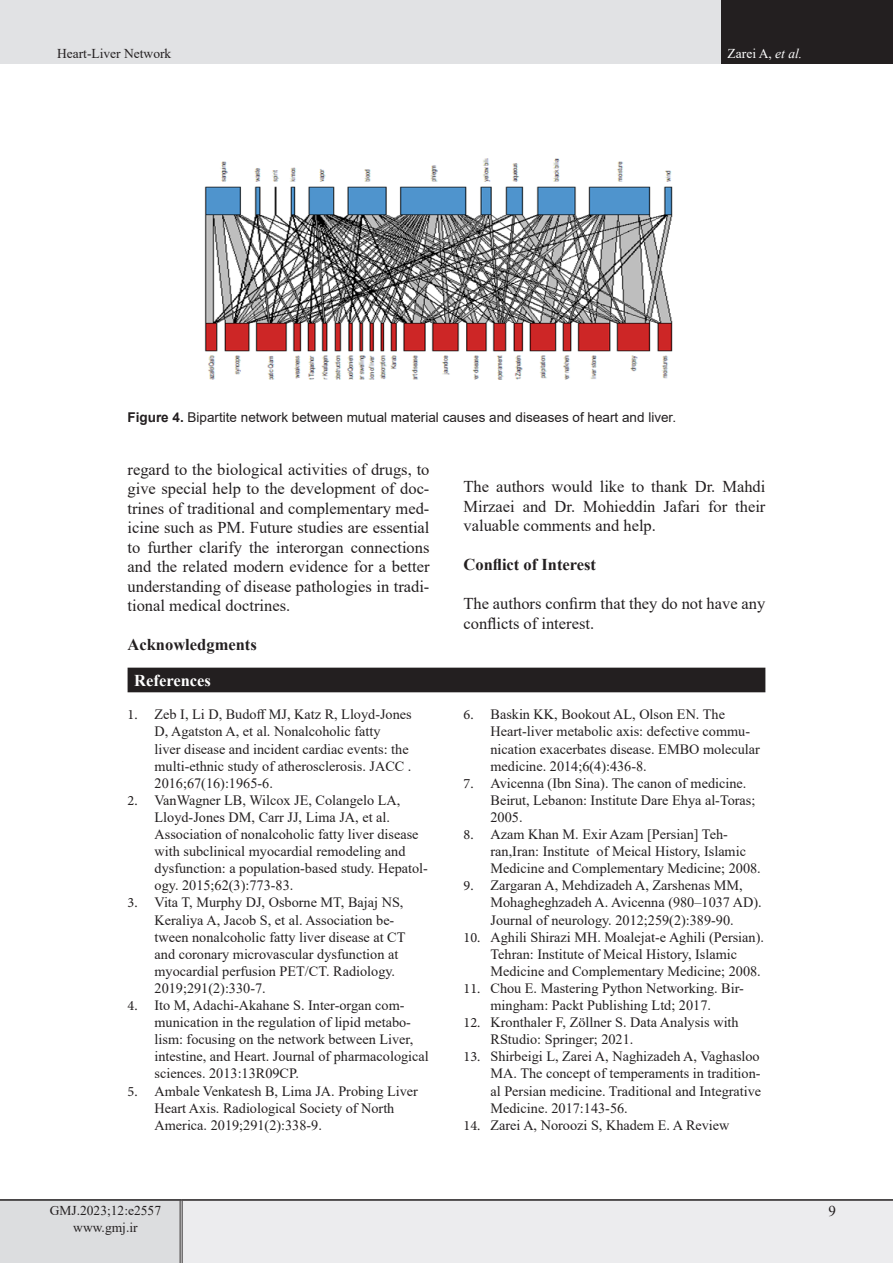
<style>
.page{position:relative;width:893px;height:1263px;background:#fff}
.page>*{position:absolute;margin:0;border:0;box-sizing:border-box;transform-origin:0 0}
.List_Paragraph{font:16.5px/19.5px "Times New Roman";color:#231f20;text-align:justify}
.List_Paragraph-2{font:700 16.5px "Times New Roman";color:#231f20}
.t1{font:700 16.5px "Times New Roman";color:#fff}
.t2{font:15px "Times New Roman";color:#231f20}
.t3{font:14.25px/17.1px "Times New Roman";color:#231f20}
.ttttitle{font:13.5px "Arial";color:#231f20}
.eeeeeeeeeeee{font:13.5px "Times New Roman";color:#231f20}
.t4{font:13.5px "Times New Roman";color:#fff}
.s1{font-style:italic}
.s2{font-weight:700}
.s3{font-family:"Minion Pro"}
</style>
<div class="page">
<img style="left:204px;top:158px;width:469px;height:222px">
<div style="left:0;top:0;width:722px;height:64px;background:#e1e2e4"></div>
<div style="left:722px;top:0;width:171px;height:64px;background:#231f20"></div>
<div style="left:0;top:1200px;width:181px;height:63px;background:#dcdddf"></div>
<div style="left:181px;top:1200px;width:712px;height:63px;background:#ececee"></div>
<hr style="left:180px;top:1201px;width:3px;height:62px;background:#fff">
<hr style="left:180px;top:1201px;width:1px;height:62px;background:#231f20">
<hr style="left:182px;top:1201px;width:1px;height:62px;background:#231f20">
<hr style="left:0;top:1199px;width:181px;height:2px;background:#231f20">
<hr style="left:181px;top:1199px;width:712px;height:2px;background:#231f20">
<div style="left:128px;top:668px;width:637px;height:23px;background:#231f20"></div>
<hr style="left:128px;top:691px;width:637px;height:1px;background:#231f20">
<p class="eeeeeeeeeeee" style="left:57px;top:44px;width:116px">Heart-Liver Network</p>
<p class="t4" style="left:728px;top:44px;width:76px">Zarei A, <span class="s1">et al.</span></p>
<p class="ttttitle" style="left:128px;top:408px;width:550px"><span class="s2">Figure 4.</span> Bipartite network between mutual material causes and diseases of heart and liver.</p>
<p class="List_Paragraph" style="left:128px;top:459px;width:303px">regard to the biological activities of drugs, to give special help to the development of doc&shy;trines of traditional and complementary med&shy;icine such as PM. Future studies are essential to further clarify the interorgan connections and the related modern evidence for a better understanding of disease pathologies in tradi&shy;tional medical doctrines.</p>
<p class="List_Paragraph-2" style="left:128px;top:633px;width:131px">Acknowledgments</p>
<p class="t1" style="left:134px;top:668px;width:78px">References</p>
<p class="t3" style="left:155px;top:705px;width:259px;text-indent:-27px"><span class="s3">1.</span> Zeb I, Li D, Budoff MJ, Katz R, Lloyd-Jones D, Agatston A, et al. Nonalcoholic fatty<br>liver disease and incident cardiac events: the multi-ethnic study of atherosclerosis. JACC .<br>2016;67(16):1965-6.</p>
<p class="t3" style="left:155px;top:791px;width:275px;text-indent:-27px"><span class="s3">2.</span> VanWagner LB, Wilcox JE, Colangelo LA, Lloyd-Jones DM, Carr JJ, Lima JA, et al.<br>Association of nonalcoholic fatty liver disease with subclinical myocardial remodeling and dysfunction: a population-based study. Hepatol&shy;ogy. 2015;62(3):773-83.</p>
<p class="t3" style="left:155px;top:894px;width:252px;text-indent:-27px"><span class="s3">3.</span> Vita T, Murphy DJ, Osborne MT, Bajaj NS, Keraliya A, Jacob S, et al. Association be&shy;tween nonalcoholic fatty liver disease at CT and coronary microvascular dysfunction at myocardial perfusion PET/CT. Radiology.<br>2019;291(2):330-7.</p>
<p class="t3" style="left:155px;top:996px;width:276px;text-indent:-27px"><span class="s3">4.</span> Ito M, Adachi-Akahane S. Inter-organ com&shy;munication in the regulation of lipid metabo&shy;lism: focusing on the network between Liver, intestine, and Heart. Journal of pharmacological sciences. 2013:13R09CP.</p>
<p class="t3" style="left:155px;top:1082px;width:265px;text-indent:-27px"><span class="s3">5.</span> Ambale Venkatesh B, Lima JA. Probing Liver<br>Heart Axis. Radiological Society of North<br>America. 2019;291(2):338-9.</p>
<p class="eeeeeeeeeeee" style="left:50px;top:1201px;width:113px">GMJ.2023;12:e2557</p>
<p class="eeeeeeeeeeee" style="left:73px;top:1217px;width:66px">www.gmj.ir</p>
<p class="List_Paragraph" style="left:463px;top:476px;width:303px">The authors would like to thank Dr. Mahdi Mirzaei and Dr. Mohieddin Jafari for their valuable comments and help.</p>
<p class="List_Paragraph-2" style="left:463px;top:553px;width:134px">Conflict of Interest</p>
<p class="List_Paragraph" style="left:463px;top:593px;width:303px">The authors confirm that they do not have any conflicts of interest.</p>
<p class="t3" style="left:490px;top:705px;width:271px;text-indent:-27px"><span class="s3">6.</span> Baskin KK, Bookout AL, Olson EN. The Heart-liver metabolic axis: defective commu&shy;nication exacerbates disease. EMBO molecular medicine. 2014;6(4):436-8.</p>
<p class="t3" style="left:490px;top:774px;width:266px;text-indent:-27px"><span class="s3">7.</span> Avicenna (Ibn Sina). The canon of medicine.<br>Beirut, Lebanon: Institute Dare Ehya al-Toras;<br>2005.</p>
<p class="t3" style="left:490px;top:825px;width:272px;text-indent:-27px"><span class="s3">8.</span> Azam Khan M. Exir Azam [Persian] Teh&shy;ran,Iran: Institute of Meical History, Islamic<br>Medicine and Complementary Medicine; 2008.</p>
<p class="t3" style="left:490px;top:876px;width:273px;text-indent:-27px"><span class="s3">9.</span> Zargaran A, Mehdizadeh A, Zarshenas MM,<br>Mohagheghzadeh A. Avicenna (980–1037 AD).<br>Journal of neurology. 2012;259(2):389-90.</p>
<p class="t3" style="left:490px;top:928px;width:275px;text-indent:-27px"><span class="s3">10.</span> Aghili Shirazi MH. Moalejat-e Aghili (Persian).<br>Tehran: Institute of Meical History, Islamic<br>Medicine and Complementary Medicine; 2008.</p>
<p class="t3" style="left:463px;top:979px;width:282px;text-align:center"><span class="s3">11.</span> Chou E. Mastering Python Networking. Bir&shy;mingham: Packt Publishing Ltd; 2017.</p>
<p class="t3" style="left:490px;top:1013px;width:250px;text-indent:-27px"><span class="s3">12.</span> Kronthaler F, Zöllner S. Data Analysis with<br>RStudio: Springer; 2021.</p>
<p class="t3" style="left:490px;top:1047px;width:272px;text-align:justify;text-indent:-27px"><span class="s3">13.</span> Shirbeigi L, Zarei A, Naghizadeh A, Vaghasloo MA. The concept of temperaments in tradition&shy;al Persian medicine. Traditional and Integrative Medicine. 2017:143-56.</p>
<p class="t3" style="left:463px;top:1116px;width:268px"><span class="s3">14.</span> Zarei A, Noroozi S, Khadem E. A Review</p>
<p class="t2" style="left:828px;top:1201px;width:9px">9</p>
</div>
